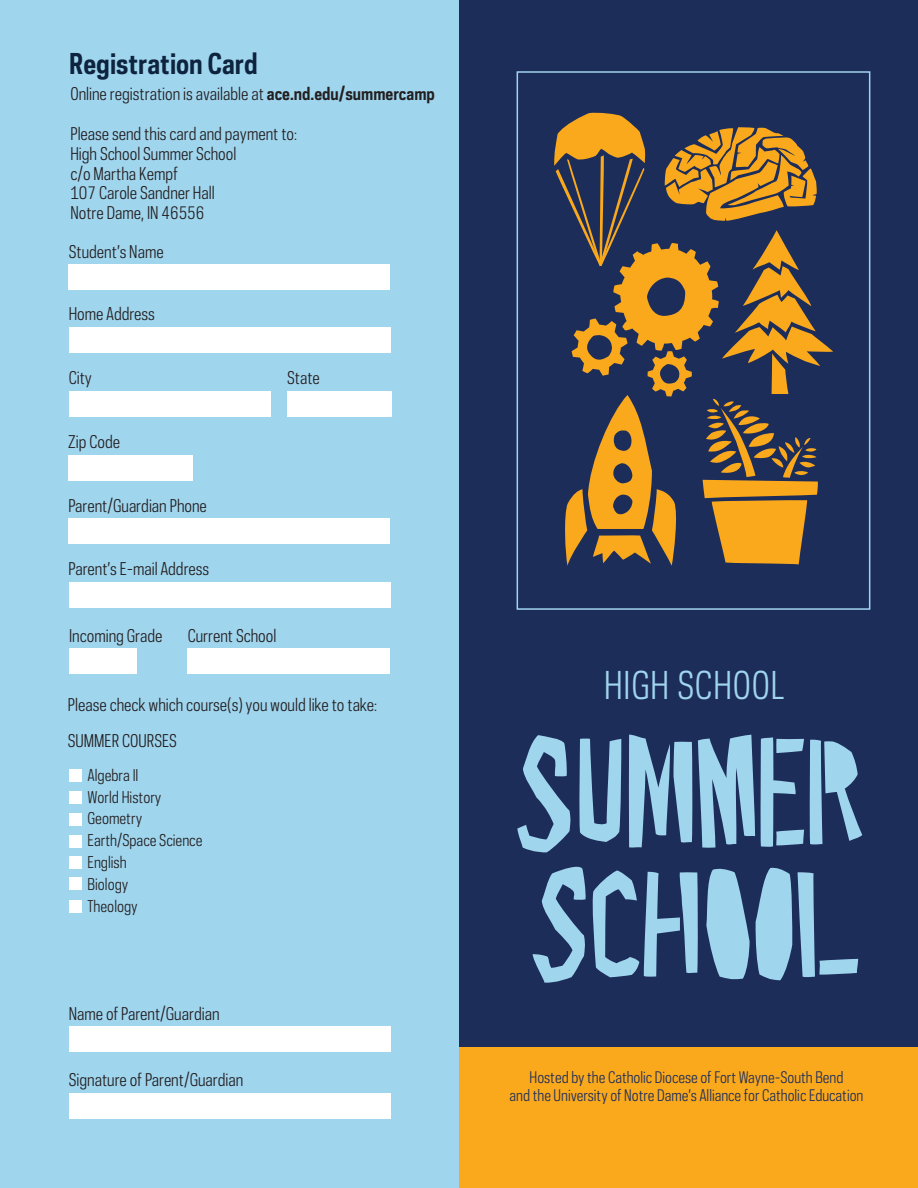
<style>
.page{position:relative;width:918px;height:1188px;background:#fff}
.page>*{position:absolute;margin:0;border:0;box-sizing:border-box;transform-origin:0 0}
.t1{font:36px "Galaxie Polaris Condensed";letter-spacing:.025em;color:#a0d5ee}
.t2{font:700 27px "Galaxie Polaris Condensed";color:#0d233e}
.t3{font:16.5px/19.8px "Galaxie Polaris Condensed";color:#231f20}
.t4{font:15.3px/21.8px "Galaxie Polaris Condensed";color:#231f20}
.t5{font:15px/18px "Galaxie Polaris Condensed";color:#1d2d5a;text-align:center}
.s1{font-weight:700}
</style>
<div class="page">
<div style="left:0;top:0;width:459px;height:1187px;background:#a0d5ee"></div>
<div style="left:459px;top:0;width:459px;height:1187px;background:#1d2d5a"></div>
<div style="left:459px;top:1047px;width:459px;height:140px;background:#faa91c"></div>
<svg style="left:554px;top:112px;width:279px;height:454px"></svg>
<div style="left:69px;top:264px;width:321px;height:25px;background:#fff"></div>
<div style="left:69px;top:327px;width:321px;height:26px;background:#fff"></div>
<div style="left:68px;top:518px;width:322px;height:26px;background:#fff"></div>
<div style="left:69px;top:582px;width:321px;height:25px;background:#fff"></div>
<div style="left:69px;top:391px;width:201px;height:25px;background:#fff"></div>
<div style="left:69px;top:769px;width:12px;height:12px;background:#fff"></div>
<div style="left:69px;top:1027px;width:321px;height:25px;background:#fff"></div>
<div style="left:69px;top:1093px;width:322px;height:25px;background:#fff"></div>
<div style="left:69px;top:649px;width:67px;height:25px;background:#fff"></div>
<div style="left:188px;top:649px;width:202px;height:25px;background:#fff"></div>
<div style="left:287px;top:391px;width:104px;height:25px;background:#fff"></div>
<div style="left:68px;top:455px;width:124px;height:25px;background:#fff"></div>
<div style="left:69px;top:791px;width:12px;height:13px;background:#fff"></div>
<div style="left:69px;top:813px;width:12px;height:12px;background:#fff"></div>
<div style="left:69px;top:857px;width:12px;height:12px;background:#fff"></div>
<div style="left:69px;top:835px;width:12px;height:13px;background:#fff"></div>
<svg style="left:517px;top:735px;width:54px;height:117px"></svg>
<svg style="left:579px;top:738px;width:42px;height:104px"></svg>
<svg style="left:629px;top:734px;width:233px;height:114px"></svg>
<svg style="left:798px;top:872px;width:60px;height:105px"></svg>
<svg style="left:706px;top:867px;width:86px;height:114px"></svg>
<svg style="left:533px;top:866px;width:165px;height:117px"></svg>
<div style="left:517px;top:71px;width:353px;height:539px;border:2px solid #a0d5ee"></div>
<div style="left:69px;top:878px;width:12px;height:12px;background:#fff"></div>
<div style="left:69px;top:900px;width:12px;height:13px;background:#fff"></div>
<h2 class="t2" style="left:69px;top:46px;width:190px">Registration Card</h2>
<p class="t3" style="left:70px;top:84px;width:366px">Online registration is available at <span class="s1">ace.nd.edu/summercamp</span></p>
<p class="t3" style="left:70px;top:124px;width:228px">Please send this card and payment to:<br>High School Summer School<br>c/o Martha Kempf<br>107 Carole Sandner Hall<br>Notre Dame, IN 46556</p>
<p class="t3" style="left:69px;top:241px;width:96px">Student’s Name</p>
<p class="t3" style="left:69px;top:304px;width:88px">Home Address</p>
<p class="t3" style="left:69px;top:367px;width:25px">City</p>
<p class="t3" style="left:68px;top:431px;width:53px">Zip Code</p>
<p class="t3" style="left:68px;top:495px;width:140px">Parent/Guardian Phone</p>
<p class="t3" style="left:69px;top:558px;width:142px">Parent’s E-mail Address</p>
<p class="t3" style="left:287px;top:367px;width:34px">State</p>
<p class="t3" style="left:69px;top:625px;width:95px">Incoming Grade</p>
<p class="t3" style="left:188px;top:625px;width:90px">Current School</p>
<p class="t3" style="left:68px;top:686px;width:311px;line-height:36px">Please check which course(s) you would like to take:<br>SUMMER COURSES</p>
<p class="t4" style="left:87px;top:764px;width:117px">Algebra II<br>World History<br>Geometry<br>Earth/Space Science<br>English<br>Biology<br>Theology</p>
<p class="t3" style="left:69px;top:1003px;width:152px">Name of Parent/Guardian</p>
<p class="t3" style="left:69px;top:1070px;width:176px">Signature of Parent/Guardian</p>
<h1 class="t1" style="left:604px;top:661px;width:182px">HIGH SCHOOL</h1>
<p class="t5" style="left:510px;top:1068px;width:355px">Hosted by the Catholic Diocese of Fort Wayne-South Bend<br>and the University of Notre Dame’s Alliance for Catholic Education</p>
</div>
